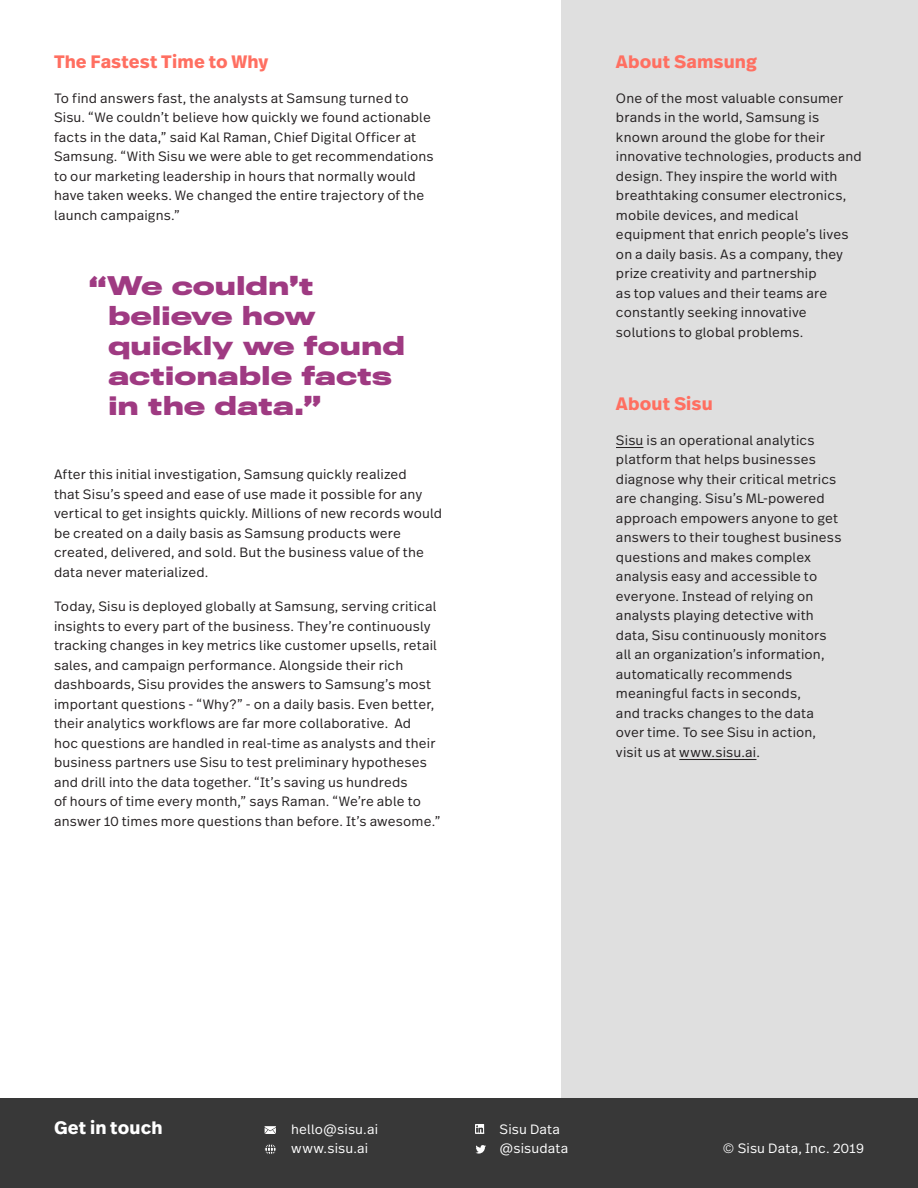
<style>
.page{position:relative;width:918px;height:1188px;background:#fff}
.page>*{position:absolute;margin:0;border:0;box-sizing:border-box;transform-origin:0 0}
.t1{font:700 24px/30px "Titling Gothic FB Wide";letter-spacing:-.01em;color:#9f3a82}
.t2{font:700 18px "Real Text Pro";letter-spacing:.005em;color:#ff6f61}
.t3{font:700 18px "Real Text Pro";letter-spacing:.005em;color:#fff}
.t4{font:300 13.5px/19.5px "Real Text Pro";letter-spacing:.01em;color:#231f20}
.t5{font:300 13.5px/19.5px "Real Text Pro";letter-spacing:.01em;color:#fff}
</style>
<div class="page">
<div style="left:562px;top:0;width:356px;height:1188px;background:#dfdfdf"></div>
<svg style="left:616px;top:447px;width:27px;height:1px"></svg>
<hr style="left:679px;top:759px;width:77px;height:1px;background:#231f20">
<div style="left:0;top:1098px;width:918px;height:90px;background:#383838"></div>
<svg style="left:476px;top:1125px;width:9px;height:9px"></svg>
<svg style="left:476px;top:1145px;width:10px;height:9px"></svg>
<svg style="left:265px;top:1144px;width:11px;height:10px"></svg>
<svg style="left:265px;top:1126px;width:11px;height:8px"></svg>
<h2 class="t2" style="left:54px;top:49px;width:216px">The Fastest Time to Why</h2>
<p class="t4" style="left:54px;top:88px;width:381px">To find answers fast, the analysts at Samsung turned to Sisu. “We couldn’t believe how quickly we found actionable facts in the data,” said Kal Raman, Chief Digital Officer at Samsung. “With Sisu we were able to get recommendations to our marketing leadership in hours that normally would have taken weeks. We changed the entire trajectory of the launch campaigns.”</p>
<h1 class="t1" style="left:108px;top:271px;width:298px;text-indent:-20px">“We couldn’t believe how quickly we found actionable facts in the data.”</h1>
<p class="t4" style="left:54px;top:464px;width:390px">After this initial investigation, Samsung quickly realized<br>that Sisu’s speed and ease of use made it possible for any vertical to get insights quickly. Millions of new records would be created on a daily basis as Samsung products were created, delivered, and sold. But the business value of the data never materialized.</p>
<p class="t4" style="left:54px;top:596px;width:388px">Today, Sisu is deployed globally at Samsung, serving critical insights to every part of the business. They’re continuously tracking changes in key metrics like customer upsells, retail sales, and campaign performance. Alongside their rich dashboards, Sisu provides the answers to Samsung’s most important questions - “Why?” - on a daily basis. Even better, their analytics workflows are far more collaborative. Ad<br>hoc questions are handled in real-time as analysts and their business partners use Sisu to test preliminary hypotheses and drill into the data together. “It’s saving us hundreds<br>of hours of time every month,” says Raman. “We’re able to answer 10 times more questions than before. It’s awesome.”</p>
<h2 class="t2" style="left:616px;top:49px;width:143px">About Samsung</h2>
<p class="t4" style="left:616px;top:88px;width:247px">One of the most valuable consumer brands in the world, Samsung is known around the globe for their innovative technologies, products and design. They inspire the world with breathtaking consumer electronics, mobile devices, and medical equipment that enrich people’s lives on a daily basis. As a company, they prize creativity and partnership<br>as top values and their teams are constantly seeking innovative solutions to global problems.</p>
<h2 class="t2" style="left:616px;top:391px;width:98px">About Sisu</h2>
<p class="t4" style="left:616px;top:430px;width:227px">Sisu is an operational analytics platform that helps businesses diagnose why their critical metrics are changing. Sisu’s ML-powered approach empowers anyone to get answers to their toughest business questions and makes complex analysis easy and accessible to everyone. Instead of relying on analysts playing detective with data, Sisu continuously monitors all an organization’s information, automatically recommends meaningful facts in seconds,<br>and tracks changes to the data over time. To see Sisu in action, visit us at www.sisu.ai.</p>
<h2 class="t3" style="left:54px;top:1115px;width:110px">Get in touch</h2>
<p class="t5" style="left:291px;top:1119px;width:88px">hello@sisu.ai www.sisu.ai</p>
<p class="t5" style="left:500px;top:1119px;width:70px">Sisu Data @sisudata</p>
<p class="t5" style="left:722px;top:1138px;width:143px">© Sisu Data, Inc. 2019</p>
</div>
